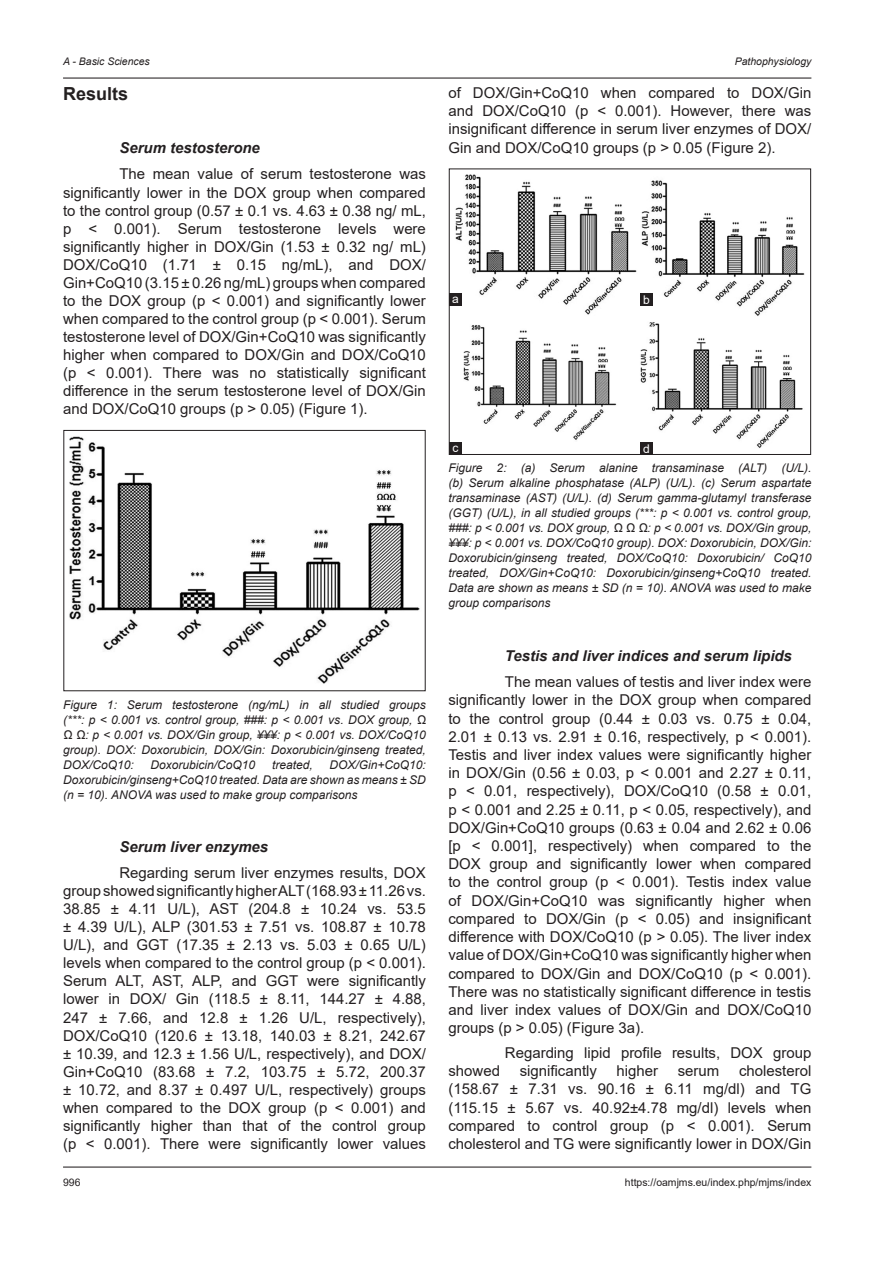
<style>
.page{position:relative;width:894px;height:1263px;background:#fff}
.page>*{position:absolute;margin:0;border:0;box-sizing:border-box;transform-origin:0 0}
.t1{font:700 18px "Arial";color:#231f20}
.TX{font:15px/18px "Arial";color:#231f20;text-align:justify}
.H2_No_Above_Space{font:italic 700 15px "Arial";color:#231f20}
.t2{font:italic 12px/15px "Arial";color:#231f20;text-align:justify}
.LABEL{font:12px "Arial";color:#fff}
.t3{font:10.5px "Arial";color:#231f20}
.t4{font:italic 10.5px "Arial";color:#231f20}
</style>
<div class="page">
<hr style="left:63px;top:78px;width:748px;height:1px;background:#231f20">
<hr style="left:63px;top:1166px;width:748px;height:1px;background:#231f20">
<img style="left:69px;top:436px;width:351px;height:248px">
<img style="left:455px;top:174px;width:350px;height:278px">
<div style="left:639px;top:442px;width:13px;height:13px;background:#231f20"></div>
<div style="left:449px;top:442px;width:12px;height:13px;background:#231f20"></div>
<div style="left:639px;top:293px;width:13px;height:13px;background:#231f20"></div>
<div style="left:449px;top:293px;width:12px;height:13px;background:#231f20"></div>
<p class="t4" style="left:63px;top:54px;width:88px">A - Basic Sciences</p>
<p class="t4" style="left:734px;top:54px;width:78px">Pathophysiology</p>
<h1 class="t1" style="left:63px;top:81px;width:67px">Results</h1>
<p class="H2_No_Above_Space" style="left:119px;top:138px;width:142px">Serum testosterone</p>
<p class="TX" style="left:63px;top:165px;width:364px;text-indent:56px">The mean value of serum testosterone was significantly lower in the DOX group when compared to the control group (0.57 ± 0.1 vs. 4.63 ± 0.38 ng/ mL, p &lt; 0.001). Serum testosterone levels were significantly higher in DOX/Gin (1.53 ± 0.32 ng/ mL)<br>DOX/CoQ10 (1.71 ± 0.15 ng/mL), and DOX/ Gin+CoQ10 (3.15 ± 0.26 ng/mL) groups when compared to the DOX group (p &lt; 0.001) and significantly lower when compared to the control group (p &lt; 0.001). Serum testosterone level of DOX/Gin+CoQ10 was significantly higher when compared to DOX/Gin and DOX/CoQ10 (p &lt; 0.001). There was no statistically significant difference in the serum testosterone level of DOX/Gin and DOX/CoQ10 groups (p &gt; 0.05) (Figure 1).</p>
<p class="t2" style="left:63px;top:697px;width:364px">Figure 1: Serum testosterone (ng/mL) in all studied groups (***: p &lt; 0.001 vs. control group, ###: p &lt; 0.001 vs. DOX group, Ω Ω Ω: p &lt; 0.001 vs. DOX/Gin group, ¥¥¥: p &lt; 0.001 vs. DOX/CoQ10 group). DOX: Doxorubicin, DOX/Gin: Doxorubicin/ginseng treated, DOX/CoQ10:</p>
<p class="t2" style="left:63px;top:757px;width:364px;text-indent:266px">DOX/Gin+CoQ10:<br>Doxorubicin/ginseng+CoQ10 treated. Data are shown as means ± SD (n = 10). ANOVA was used to make group comparisons</p>
<h2 class="H2_No_Above_Space" style="left:119px;top:836px;width:150px">Serum liver enzymes</h2>
<p class="TX" style="left:63px;top:863px;width:364px;text-indent:56px">Regarding serum liver enzymes results, DOX group showed significantly higher ALT (168.93±11.26vs.<br>38.85 ± 4.11 U/L), AST (204.8 ± 10.24 vs. 53.5 ± 4.39 U/L), ALP (301.53 ± 7.51 vs. 108.87 ± 10.78<br>U/L), and GGT (17.35 ± 2.13 vs. 5.03 ± 0.65 U/L) levels when compared to the control group (p &lt; 0.001).<br>Serum ALT, AST, ALP, and GGT were significantly lower in DOX/ Gin (118.5 ± 8.11, 144.27 ± 4.88, 247 ± 7.66, and 12.8 ± 1.26 U/L, respectively), DOX/CoQ10 (120.6 ± 13.18, 140.03 ± 8.21, 242.67 ± 10.39, and 12.3 ± 1.56 U/L, respectively), and DOX/ Gin+CoQ10 (83.68 ± 7.2, 103.75 ± 5.72, 200.37 ± 10.72, and 8.37 ± 0.497 U/L, respectively) groups when compared to the DOX group (p &lt; 0.001) and significantly higher than that of the control group (p &lt; 0.001). There were significantly lower values</p>
<p class="t2" style="left:150px;top:757px;width:106px">Doxorubicin/CoQ10</p>
<p class="t2" style="left:272px;top:757px;width:42px">treated,</p>
<p class="TX" style="left:448px;top:83px;width:364px">of DOX/Gin+CoQ10 when compared to DOX/Gin and DOX/CoQ10 (p &lt; 0.001). However, there was insignificant difference in serum liver enzymes of DOX/ Gin and DOX/CoQ10 groups (p &gt; 0.05 (Figure 2).</p>
<p class="LABEL" style="left:452px;top:290px;width:8px">a</p>
<p class="LABEL" style="left:642px;top:291px;width:8px">b</p>
<p class="LABEL" style="left:452px;top:439px;width:7px">c</p>
<p class="LABEL" style="left:642px;top:440px;width:8px">d</p>
<p class="t2" style="left:448px;top:461px;width:364px">Figure 2: (a) Serum alanine transaminase (ALT) (U/L). (b) Serum alkaline phosphatase (ALP) (U/L). (c) Serum aspartate transaminase (AST) (U/L). (d) Serum gamma-glutamyl transferase (GGT) (U/L), in all studied groups (***: p &lt; 0.001 vs. control group, ###: p &lt; 0.001 vs. DOX group, Ω Ω Ω: p &lt; 0.001 vs. DOX/Gin group, ¥¥¥: p &lt; 0.001 vs. DOX/CoQ10 group). DOX: Doxorubicin, DOX/Gin:<br>Doxorubicin/ginseng treated, DOX/CoQ10: Doxorubicin/ CoQ10 treated, DOX/Gin+CoQ10: Doxorubicin/ginseng+CoQ10 treated.<br>Data are shown as means ± SD (n = 10). ANOVA was used to make group comparisons</p>
<h2 class="H2_No_Above_Space" style="left:504px;top:645px;width:288px">Testis and liver indices and serum lipids</h2>
<p class="TX" style="left:448px;top:672px;width:364px;text-indent:56px">The mean values of testis and liver index were significantly lower in the DOX group when compared to the control group (0.44 ± 0.03 vs. 0.75 ± 0.04, 2.01 ± 0.13 vs. 2.91 ± 0.16, respectively, p &lt; 0.001).<br>Testis and liver index values were significantly higher in DOX/Gin (0.56 ± 0.03, p &lt; 0.001 and 2.27 ± 0.11, p &lt; 0.01, respectively), DOX/CoQ10 (0.58 ± 0.01, p &lt; 0.001 and 2.25 ± 0.11, p &lt; 0.05, respectively), and DOX/Gin+CoQ10 groups (0.63 ± 0.04 and 2.62 ± 0.06 [p &lt; 0.001], respectively) when compared to the DOX group and significantly lower when compared to the control group (p &lt; 0.001). Testis index value of DOX/Gin+CoQ10 was significantly higher when compared to DOX/Gin (p &lt; 0.05) and insignificant difference with DOX/CoQ10 (p &gt; 0.05). The liver index value of DOX/Gin+CoQ10 was significantly higher when compared to DOX/Gin and DOX/CoQ10 (p &lt; 0.001).<br>There was no statistically significant difference in testis and liver index values of DOX/Gin and DOX/CoQ10 groups (p &gt; 0.05) (Figure 3a).</p>
<p class="TX" style="left:504px;top:1043px;width:308px">Regarding lipid profile results, DOX group</p>
<p class="TX" style="left:448px;top:1061px;width:53px">showed</p>
<p class="TX" style="left:519px;top:1061px;width:79px">significantly</p>
<p class="TX" style="left:616px;top:1061px;width:43px">higher</p>
<p class="TX" style="left:677px;top:1061px;width:43px">serum</p>
<p class="TX" style="left:448px;top:1061px;width:364px;text-indent:290px">cholesterol (158.67 ± 7.31 vs. 90.16 ± 6.11 mg/dl) and TG (115.15 ± 5.67 vs. 40.92±4.78 mg/dl) levels when compared to control group (p &lt; 0.001). Serum cholesterol and TG were significantly lower in DOX/Gin</p>
<p class="t3" style="left:63px;top:1175px;width:19px">996</p>
<p class="t3" style="left:624px;top:1175px;width:188px">https://oamjms.eu/index.php/mjms/index</p>
</div>
